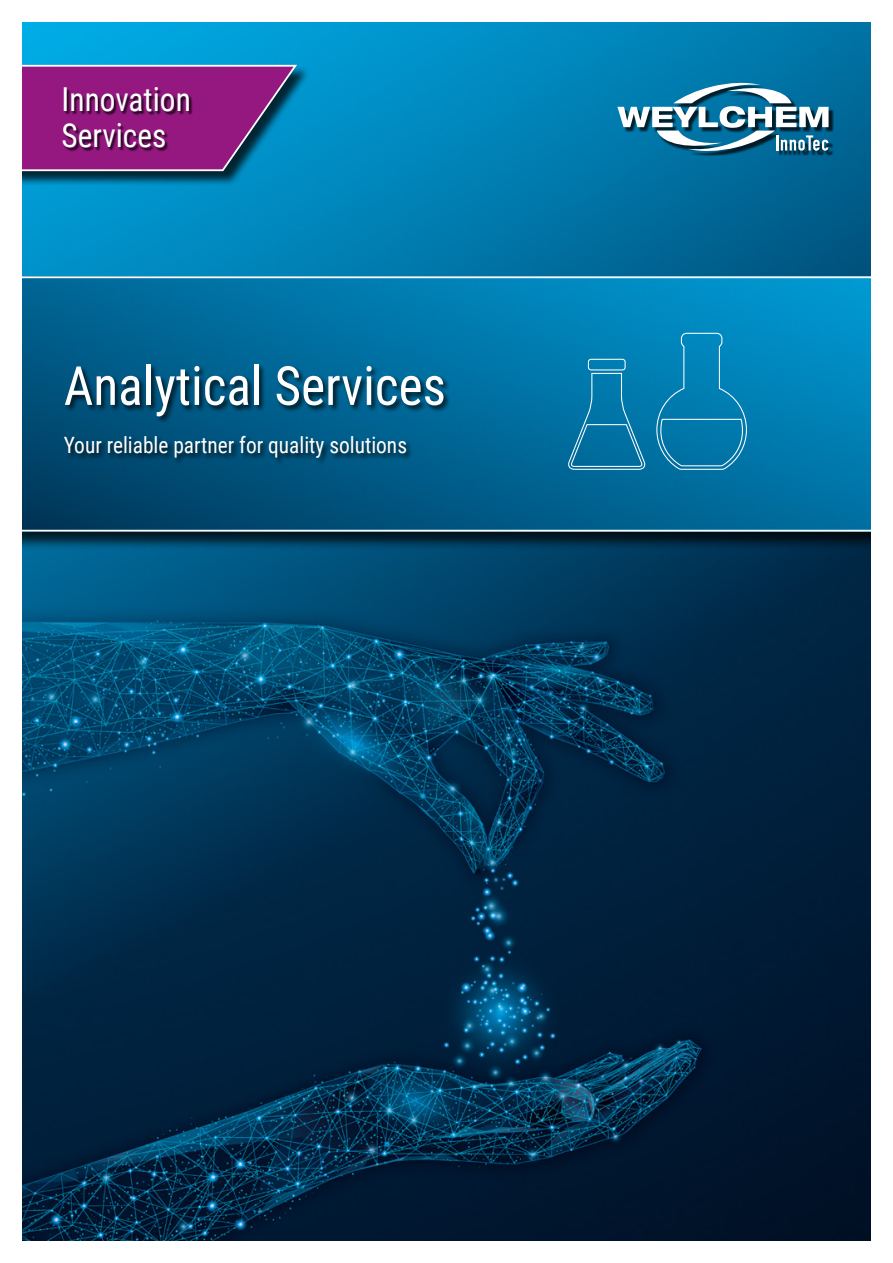
<style>
.page{position:relative;width:893px;height:1263px;background:#fff}
.page>*{position:absolute;margin:0;border:0;box-sizing:border-box;transform-origin:0 0}
.t1{font:54px "Roboto Condensed";color:#fff;scale:.95 1}
.t2{font:33px/36px "Roboto Condensed";color:#fff;scale:.95 1}
.t3{font:22.5px "Roboto Condensed";color:#fff;scale:.95 1}
</style>
<div class="page">
<img style="left:22px;top:22px;width:849px;height:1219px">
<div style="left:0;top:276px;width:893px;height:274px;background:#000;opacity:.75"></div>
<img style="left:21px;top:279px;width:851px;height:249px">
<div style="left:0;top:276px;width:893px;height:255px;border:2px solid #fff"></div>
<div style="left:619px;top:84px;width:215px;height:72px;background:#000;opacity:.75"></div>
<svg style="left:617px;top:83px;width:211px;height:68px"></svg>
<div style="left:63px;top:363px;width:388px;height:102px;background:#000;opacity:.75"></div>
<div style="left:1px;top:66px;width:310px;height:120px;background:#000;opacity:.75"></div>
<svg style="left:21px;top:64px;width:278px;height:108px;background:#7b368d"></svg>
<div style="left:64px;top:89px;width:129px;height:62px;background:#000;opacity:.75"></div>
<svg style="left:656px;top:332px;width:91px;height:138px;background:#0d83b4"></svg>
<svg style="left:567px;top:358px;width:79px;height:112px;background:#117ead"></svg>
<div style="left:0;top:0;width:21px;height:1263px;background:#fff"></div>
<div style="left:872px;top:0;width:21px;height:1263px;background:#fff"></div>
<h2 class="t2" style="left:62px;top:80px;width:138px">Innovation<br>Services</h2>
<h1 class="t1" style="left:64px;top:348px;width:404px">Analytical Services</h1>
<p class="t3" style="left:64px;top:429px;width:363px">Your reliable partner for quality solutions</p>
</div>
